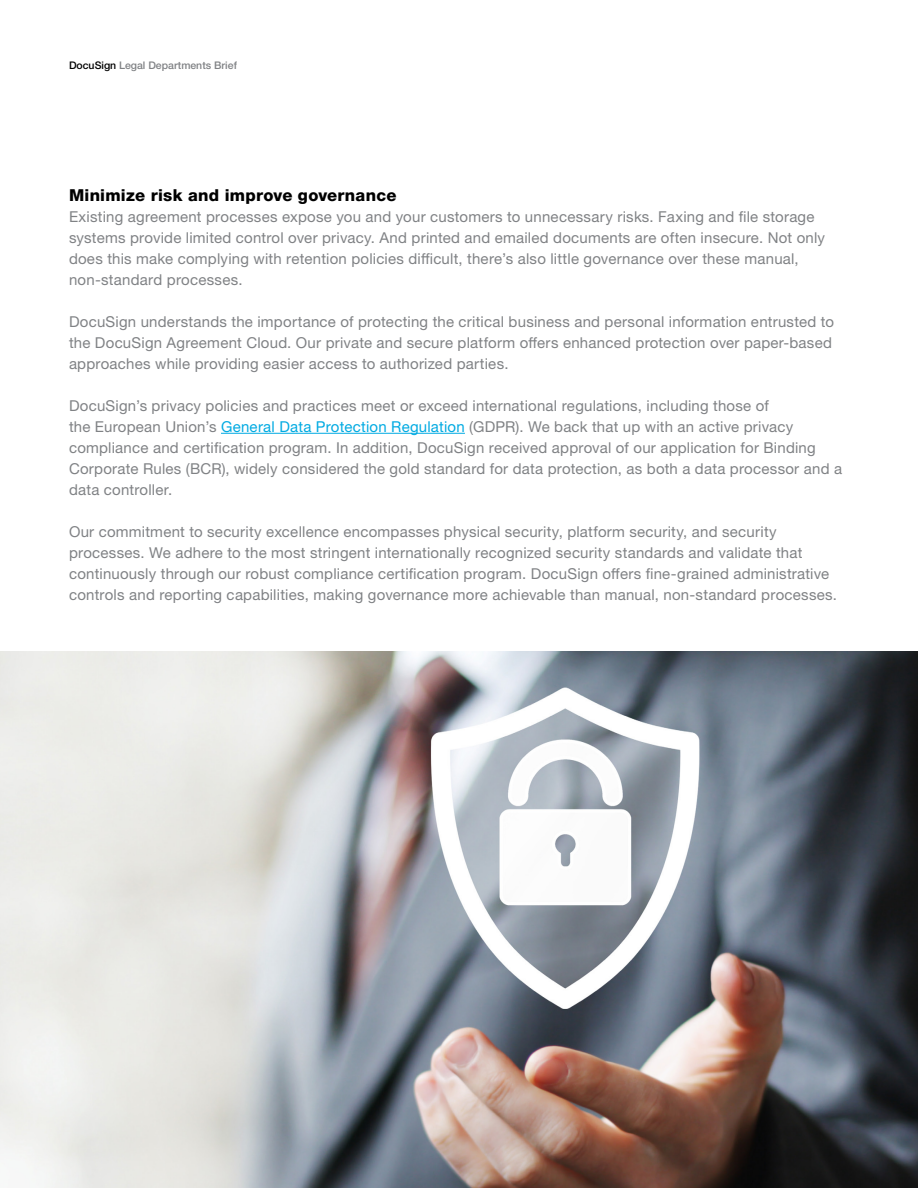
<style>
.page{position:relative;width:918px;height:1188px;background:#fff}
.page>*{position:absolute;margin:0;border:0;box-sizing:border-box;transform-origin:0 0}
.Header_2{font:800 16.5px "Helvetica Neue LTW1 G";letter-spacing:.015em;color:#000}
.Body{font:15px/21px "Helvetica Neue LTW1 G";letter-spacing:.015em;color:#808285}
.t1{font:500 10.5px "Helvetica Neue LTW1 G";color:#808285}
.s1{color:#000}
.s2{color:#00aae2}
</style>
<div class="page">
<hr style="left:221px;top:433px;width:244px;height:1px;background:#00aae2">
<img style="left:0;top:651px;width:918px;height:537px">
<p class="t1" style="left:69px;top:59px;width:169px"><span class="s1">DocuSign</span> Legal Departments Brief</p>
<p class="Header_2" style="left:69px;top:185px;width:329px">Minimize risk and improve governance</p>
<p class="Body" style="left:69px;top:206px;width:758px">Existing agreement processes expose you and your customers to unnecessary risks. Faxing and file storage systems provide limited control over privacy. And printed and emailed documents are often insecure. Not only does this make complying with retention policies difficult, there’s also little governance over these manual, non-standard processes.</p>
<p class="Body" style="left:69px;top:311px;width:767px">DocuSign understands the importance of protecting the critical business and personal information entrusted to the DocuSign Agreement Cloud. Our private and secure platform offers enhanced protection over paper-based approaches while providing easier access to authorized parties.</p>
<p class="Body" style="left:69px;top:395px;width:775px">DocuSign’s privacy policies and practices meet or exceed international regulations, including those of<br>the European Union’s <span class="s2">General Data Protection Regulation</span> (GDPR). We back that up with an active privacy compliance and certification program. In addition, DocuSign received approval of our application for Binding Corporate Rules (BCR), widely considered the gold standard for data protection, as both a data processor and a data controller.</p>
<p class="Body" style="left:69px;top:521px;width:770px">Our commitment to security excellence encompasses physical security, platform security, and security processes. We adhere to the most stringent internationally recognized security standards and validate that continuously through our robust compliance certification program. DocuSign offers fine-grained administrative controls and reporting capabilities, making governance more achievable than manual, non-standard processes.</p>
</div>
